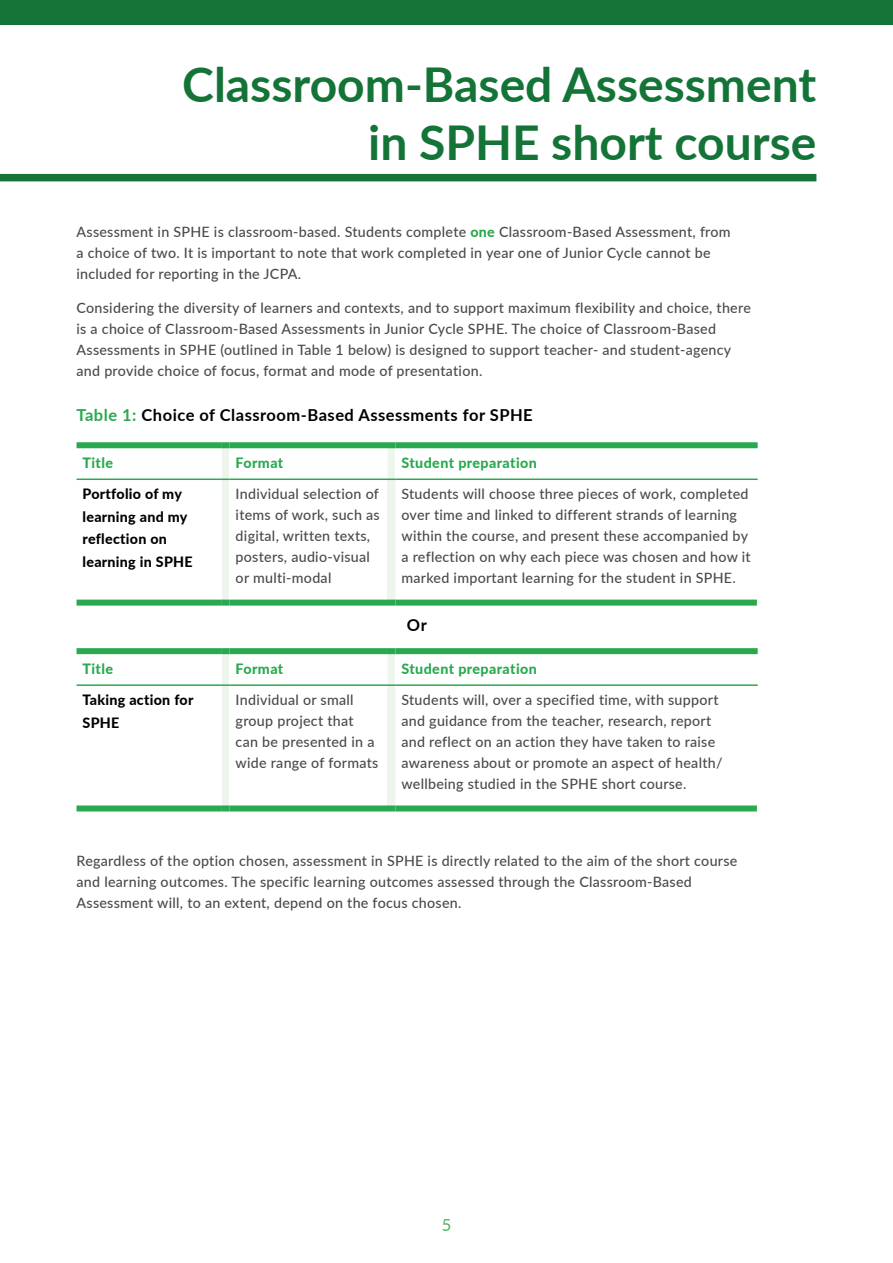
<style>
.page{position:relative;width:893px;height:1263px;background:#fff}
.page>*{position:absolute;margin:0;border:0;box-sizing:border-box;transform-origin:0 0}
.t1{font:700 48px/57.6px "Lato";color:#147437;text-align:right}
.t2{font:700 16.5px "Lato";letter-spacing:.03em;color:#000}
.t3{font:16.5px "Lato";color:#50b15d}
.t4{font:500 14.25px/21px "Lato";letter-spacing:.02em;color:#4a4a49}
.t5{font:800 14.25px/22.5px "Lato";letter-spacing:.02em;color:#000}
.t6{font:800 14.25px "Lato";letter-spacing:.03em;color:#29a94f}
.s1{font-weight:800;color:#29a94f}
.s2{color:#29a94f}
</style>
<div class="page">
<div style="left:0;top:0;width:893px;height:25px;background:#147437"></div>
<div style="left:0;top:174px;width:816px;height:7px;background:#147437"></div>
<div style="left:77px;top:442px;width:144px;height:6px;background:#29a94f"></div>
<div style="left:221px;top:442px;width:9px;height:6px;background:#29a94f"></div>
<div style="left:230px;top:442px;width:157px;height:6px;background:#29a94f"></div>
<div style="left:387px;top:442px;width:8px;height:6px;background:#29a94f"></div>
<div style="left:395px;top:442px;width:363px;height:6px;background:#29a94f"></div>
<svg style="left:77px;top:445px;width:680px;height:155px"></svg>
<hr style="left:395px;top:478px;width:363px;height:2px;background:#29a94f">
<div style="left:77px;top:600px;width:144px;height:6px;background:#29a94f"></div>
<div style="left:221px;top:600px;width:9px;height:6px;background:#29a94f"></div>
<div style="left:230px;top:600px;width:157px;height:6px;background:#29a94f"></div>
<div style="left:387px;top:600px;width:8px;height:6px;background:#29a94f"></div>
<div style="left:395px;top:600px;width:362px;height:6px;background:#29a94f"></div>
<div style="left:77px;top:648px;width:144px;height:6px;background:#29a94f"></div>
<div style="left:221px;top:648px;width:9px;height:6px;background:#29a94f"></div>
<div style="left:230px;top:648px;width:157px;height:6px;background:#29a94f"></div>
<div style="left:387px;top:648px;width:8px;height:6px;background:#29a94f"></div>
<div style="left:395px;top:648px;width:363px;height:6px;background:#29a94f"></div>
<svg style="left:77px;top:651px;width:680px;height:154px"></svg>
<hr style="left:395px;top:684px;width:363px;height:2px;background:#29a94f">
<div style="left:77px;top:805px;width:144px;height:6px;background:#29a94f"></div>
<div style="left:221px;top:805px;width:9px;height:6px;background:#29a94f"></div>
<div style="left:230px;top:805px;width:157px;height:6px;background:#29a94f"></div>
<div style="left:387px;top:805px;width:8px;height:6px;background:#29a94f"></div>
<div style="left:395px;top:805px;width:362px;height:6px;background:#29a94f"></div>
<h1 class="t1" style="left:182px;top:54px;width:636px">Classroom-Based Assessment in SPHE short course</h1>
<p class="t4" style="left:77px;top:221px;width:656px">Assessment in SPHE is classroom-based. Students complete <span class="s1">one</span> Classroom-Based Assessment, from a choice of two. It is important to note that work completed in year one of Junior Cycle cannot be included for reporting in the JCPA.</p>
<p class="t4" style="left:77px;top:296px;width:676px">Considering the diversity of learners and contexts, and to support maximum flexibility and choice, there is a choice of Classroom-Based Assessments in Junior Cycle SPHE. The choice of Classroom-Based Assessments in SPHE (outlined in Table 1 below) is designed to support teacher- and student-agency and provide choice of focus, format and mode of presentation.</p>
<p class="t2" style="left:77px;top:403px;width:458px"><span class="s2">Table 1:</span> Choice of Classroom-Based Assessments for SPHE</p>
<p class="t6" style="left:83px;top:452px;width:32px">Title</p>
<p class="t6" style="left:236px;top:452px;width:49px">Format</p>
<p class="t6" style="left:401px;top:452px;width:137px">Student preparation</p>
<p class="t5" style="left:83px;top:482px;width:112px">Portfolio of my learning and my reflection on learning in SPHE</p>
<p class="t4" style="left:236px;top:483px;width:146px">Individual selection of items of work, such as digital, written texts, posters, audio-visual or multi-modal</p>
<p class="t4" style="left:401px;top:483px;width:351px">Students will choose three pieces of work, completed over time and linked to different strands of learning within the course, and present these accompanied by a reflection on why each piece was chosen and how it marked important learning for the student in SPHE.</p>
<p class="t2" style="left:407px;top:613px;width:21px">Or</p>
<p class="t6" style="left:83px;top:658px;width:32px">Title</p>
<p class="t6" style="left:236px;top:658px;width:49px">Format</p>
<p class="t6" style="left:401px;top:658px;width:137px">Student preparation</p>
<p class="t5" style="left:83px;top:688px;width:112px">Taking action for<br>SPHE</p>
<p class="t4" style="left:236px;top:689px;width:144px">Individual or small group project that can be presented in a wide range of formats</p>
<p class="t4" style="left:401px;top:689px;width:323px">Students will, over a specified time, with support and guidance from the teacher, research, report and reflect on an action they have taken to raise awareness about or promote an aspect of health/ wellbeing studied in the SPHE short course.</p>
<p class="t4" style="left:77px;top:849px;width:662px">Regardless of the option chosen, assessment in SPHE is directly related to the aim of the short course and learning outcomes. The specific learning outcomes assessed through the Classroom-Based<br>Assessment will, to an extent, depend on the focus chosen.</p>
<p class="t3" style="left:442px;top:1213px;width:11px">5</p>
</div>
